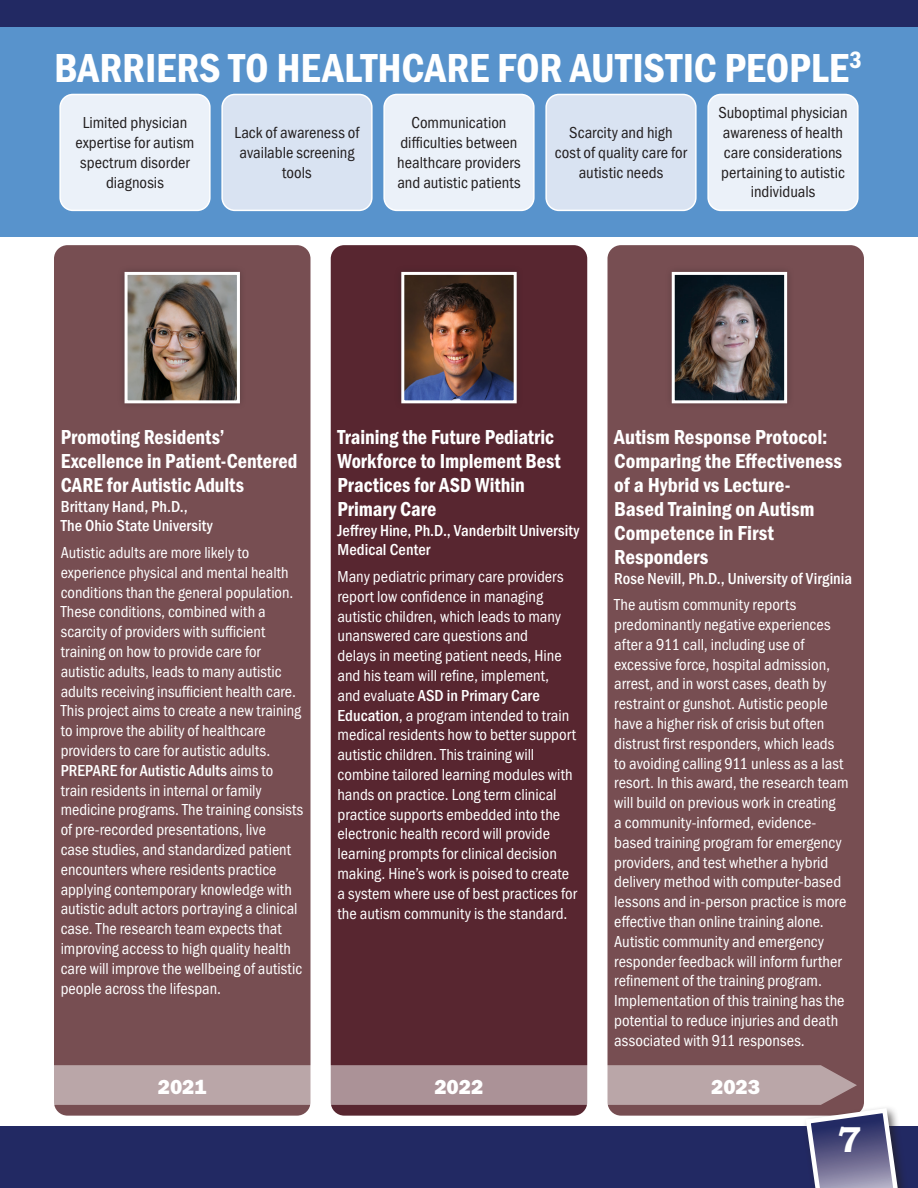
<style>
.page{position:relative;width:918px;height:1188px;background:#fff}
.page>*{position:absolute;margin:0;border:0;box-sizing:border-box;transform-origin:0 0}
._2021_Headline{font:42px "Franklin Gothic URW Con Dem";color:#fff}
.t1{font:700 36px "Bookman Old Style";color:#fff}
.new_head_level_1{font:21px/24px "Franklin Gothic URW Con Dem";color:#fff;scale:.96 1}
.new_head_level_1-2{font:21px/24px "Franklin Gothic URW Con Dem";color:#fff}
._2021_Body{font:21px "Franklin Gothic URW Hea";letter-spacing:-.005em;color:#fff}
._2021_Body-2{font:16.5px/19.8px "Franklin Gothic URW Con Boo";color:#fff}
._2021_Body-3{font:16.5px/19.8px "Franklin Gothic URW Con Boo";color:#231f20;text-align:center}
._2021_Body-4{font:500 16.5px/19.8px "Franklin Gothic URW Con";letter-spacing:.005em;color:#fff}
.s1{font-family:"Franklin Gothic URW Con";font-weight:500}
</style>
<div class="page">
<div style="left:0;top:0;width:918px;height:237px;background:#5893cc"></div>
<div style="left:54px;top:245px;width:256px;height:871px;background:#774e52;border-radius:14px"></div>
<div style="left:331px;top:245px;width:256px;height:871px;background:#582630;border-radius:14px"></div>
<div style="left:608px;top:245px;width:256px;height:871px;background:#774e52;border-radius:14px"></div>
<div style="left:394px;top:265px;width:130px;height:145px;background:#231f20;opacity:.35"></div>
<img style="left:405px;top:276px;width:108px;height:123px">
<div style="left:401px;top:272px;width:116px;height:131px;border:3px solid #fff"></div>
<div style="left:118px;top:265px;width:129px;height:145px;background:#231f20;opacity:.35"></div>
<img style="left:129px;top:276px;width:107px;height:123px">
<div style="left:125px;top:272px;width:115px;height:131px;border:3px solid #fff"></div>
<div style="left:665px;top:265px;width:129px;height:145px;background:#231f20;opacity:.35"></div>
<img style="left:676px;top:276px;width:107px;height:123px">
<div style="left:672px;top:272px;width:115px;height:131px;border:3px solid #fff"></div>
<div style="left:60px;top:94px;width:150px;height:116px;background:#ebf1f9;border-radius:13px"></div>
<div style="left:59px;top:94px;width:152px;height:117px;border:2px solid #fff;border-radius:13px"></div>
<div style="left:222px;top:94px;width:150px;height:116px;background:#d9e3f2;border-radius:13px"></div>
<div style="left:221px;top:94px;width:152px;height:117px;border:2px solid #fff;border-radius:13px"></div>
<div style="left:384px;top:94px;width:150px;height:116px;background:#ebf1f9;border-radius:13px"></div>
<div style="left:383px;top:94px;width:152px;height:117px;border:2px solid #fff;border-radius:13px"></div>
<div style="left:546px;top:94px;width:150px;height:116px;background:#d9e3f2;border-radius:13px"></div>
<div style="left:545px;top:94px;width:152px;height:117px;border:2px solid #fff;border-radius:13px"></div>
<div style="left:708px;top:94px;width:150px;height:116px;background:#ebf1f9;border-radius:13px"></div>
<div style="left:707px;top:94px;width:152px;height:117px;border:2px solid #fff;border-radius:13px"></div>
<div style="left:802px;top:1104px;width:113px;height:84px;background:#231f20;opacity:.7"></div>
<svg style="left:0;top:1065px;width:907px;height:123px"></svg>
<div style="left:0;top:0;width:918px;height:27px;background:#222963"></div>
<p class="_2021_Headline" style="left:54px;top:40px;width:809px">BARRIERS TO HEALTHCARE FOR AUTISTIC PEOPLE<sup>3</sup></p>
<p class="_2021_Body-3" style="left:76px;top:112px;width:120px">Limited physician expertise for autism spectrum disorder diagnosis</p>
<p class="_2021_Body-3" style="left:235px;top:122px;width:126px">Lack of awareness of available screening tools</p>
<p class="_2021_Body-3" style="left:397px;top:112px;width:125px">Communication difficulties between healthcare providers and autistic patients</p>
<p class="_2021_Body-3" style="left:555px;top:122px;width:134px">Scarcity and high cost of quality care for autistic needs</p>
<p class="_2021_Body-3" style="left:718px;top:103px;width:131px">Suboptimal physician awareness of health care considerations pertaining to autistic individuals</p>
<p class="new_head_level_1" style="left:61px;top:424px;width:248px">Promoting Residents’<br>Excellence in Patient-Centered<br>CARE for Autistic Adults</p>
<p class="_2021_Body-4" style="left:61px;top:496px;width:153px">Brittany Hand, Ph.D.,<br>The Ohio State University</p>
<p class="_2021_Body-2" style="left:61px;top:542px;width:244px">Autistic adults are more likely to experience physical and mental health conditions than the general population.<br>These conditions, combined with a scarcity of providers with sufficient training on how to provide care for autistic adults, leads to many autistic adults receiving insufficient health care.<br>This project aims to create a new training to improve the ability of healthcare providers to care for autistic adults.<br><span class="s1">PREPARE for Autistic Adults</span> aims to train residents in internal or family medicine programs. The training consists of pre-recorded presentations, live<br>case studies, and standardized patient encounters where residents practice applying contemporary knowledge with autistic adult actors portraying a clinical case. The research team expects that improving access to high quality health care will improve the wellbeing of autistic people across the lifespan.</p>
<p class="new_head_level_1" style="left:338px;top:424px;width:234px">Training the Future Pediatric<br>Workforce to Implement Best<br>Practices for ASD Within<br>Primary Care</p>
<p class="_2021_Body-4" style="left:338px;top:520px;width:243px">Jeffrey Hine, Ph.D., Vanderbilt University<br>Medical Center</p>
<p class="_2021_Body-2" style="left:338px;top:566px;width:241px">Many pediatric primary care providers report low confidence in managing autistic children, which leads to many unanswered care questions and<br>delays in meeting patient needs, Hine and his team will refine, implement,<br>and evaluate <span class="s1">ASD in Primary Care Education</span>, a program intended to train medical residents how to better support autistic children. This training will combine tailored learning modules with hands on practice. Long term clinical practice supports embedded into the electronic health record will provide learning prompts for clinical decision making. Hine’s work is poised to create a system where use of best practices for the autism community is the standard.</p>
<p class="new_head_level_1-2" style="left:614px;top:424px;width:229px">Autism Response Protocol:<br>Comparing the Effectiveness of a Hybrid vs Lecture-<br>Based Training on Autism<br>Competence in First<br>Responders</p>
<p class="_2021_Body-4" style="left:614px;top:568px;width:239px">Rose Nevill, Ph.D., University of Virginia</p>
<p class="_2021_Body-2" style="left:614px;top:595px;width:236px">The autism community reports predominantly negative experiences after a 911 call, including use of excessive force, hospital admission, arrest, and in worst cases, death by restraint or gunshot. Autistic people have a higher risk of crisis but often distrust first responders, which leads to avoiding calling 911 unless as a last resort. In this award, the research team will build on previous work in creating<br>a community-informed, evidence&shy;based training program for emergency providers, and test whether a hybrid delivery method with computer-based lessons and in-person practice is more effective than online training alone.<br>Autistic community and emergency responder feedback will inform further refinement of the training program.<br>Implementation of this training has the potential to reduce injuries and death associated with 911 responses.</p>
<p class="_2021_Body" style="left:158px;top:1073px;width:50px">2021</p>
<p class="_2021_Body" style="left:434px;top:1073px;width:51px">2022</p>
<p class="_2021_Body" style="left:711px;top:1073px;width:51px">2023</p>
<h2 class="t1" style="left:838px;top:1118px;width:25px">7</h2>
</div>
